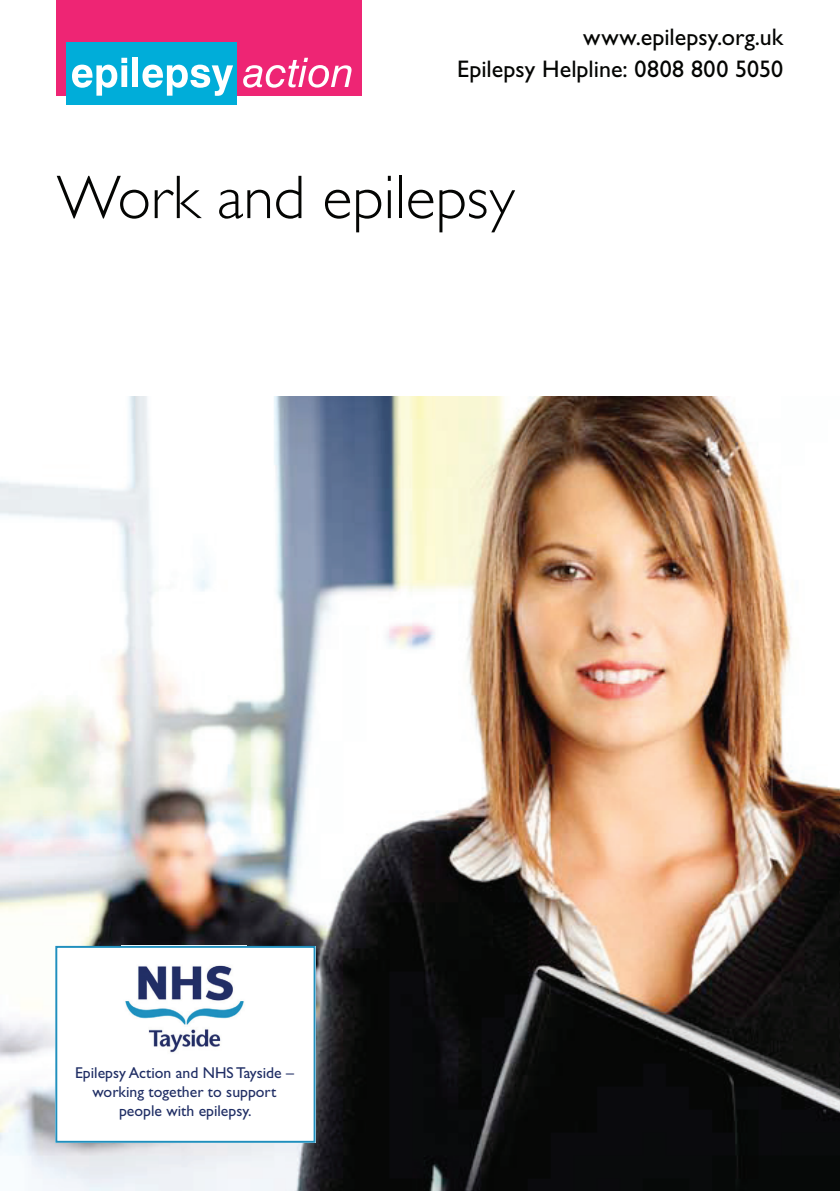
<style>
.page{position:relative;width:840px;height:1191px;background:#fff}
.page>*{position:absolute;margin:0;border:0;box-sizing:border-box;transform-origin:0 0}
.t1{font:300 62px "Gill Sans Std";letter-spacing:-.005em;color:#040503}
.t2{font:24px/32px "Gill Sans Std";color:#040503;text-align:right}
.t3{font:15.8px/18.8px "Gill Sans Std";color:#202e65;text-align:center}
</style>
<div class="page">
<img style="left:0;top:396px;width:839px;height:795px">
<div style="left:56px;top:0;width:305px;height:95px;background:#ee2574"></div>
<div style="left:66px;top:43px;width:171px;height:62px;background:#00add9"></div>
<svg style="left:72px;top:58px;width:55px;height:38px"></svg>
<div style="left:132px;top:58px;width:6px;height:29px;background:#fff"></div>
<svg style="left:142px;top:65px;width:91px;height:31px"></svg>
<svg style="left:243px;top:58px;width:108px;height:30px"></svg>
<div style="left:55px;top:946px;width:260px;height:196px;background:#fff"></div>
<img style="left:125px;top:965px;width:119px;height:88px">
<div style="left:55px;top:946px;width:260px;height:196px;border:2px solid #208fbd"></div>
<h2 class="t2" style="left:457px;top:21px;width:327px">www.epilepsy.org.uk<br>Epilepsy Helpline: 0808 800 5050</h2>
<h1 class="t1" style="left:57px;top:162px;width:459px">Work and epilepsy</h1>
<p class="t3" style="left:75px;top:1063px;width:220px">Epilepsy Action and NHS Tayside – working together to support people with epilepsy.</p>
</div>
